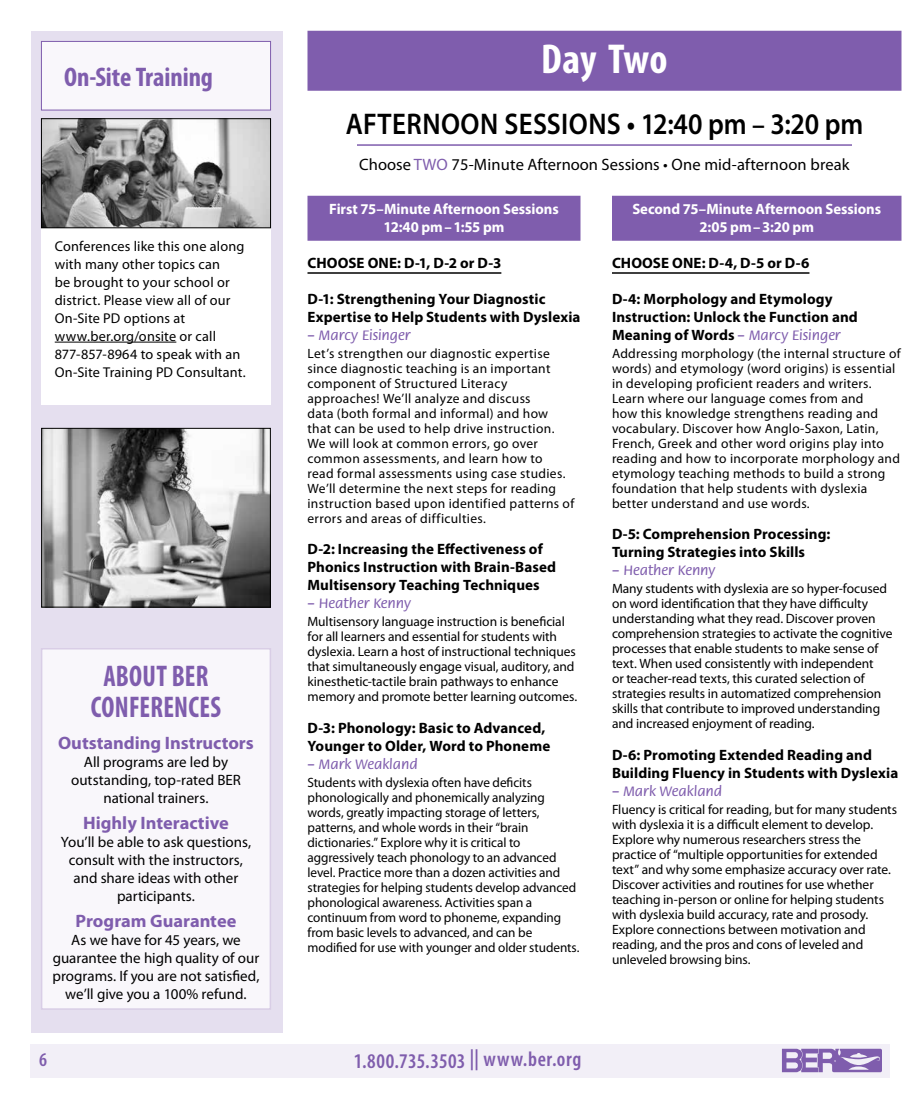
<style>
.page{position:relative;width:918px;height:1107px;background:#fff}
.page>*{position:absolute;margin:0;border:0;box-sizing:border-box;transform-origin:0 0}
.t1{font:700 condensed 42px "Myriad Pro";color:#fff}
.t2{font:600 30px "Myriad Pro";letter-spacing:.01em;color:#000;scale:.9 1}
.t3{font:700 condensed 30px/31.5px "Myriad Pro";letter-spacing:.01em;color:#7f5dad;text-align:center;scale:.9 1}
.t4{font:700 condensed 27px "Myriad Pro";color:#7f5dad}
.t5{font:600 condensed 21px "Myriad Pro";letter-spacing:.03em;color:#7f5dad}
.t6{font:600 condensed 19.5px "Myriad Pro";color:#7f5dad}
.t7{font:700 18px "Myriad Pro";color:#7f5dad}
.t8{font:16.5px "Myriad Pro";letter-spacing:.005em;color:#000}
.t9{font:700 15px/18px "Myriad Pro";letter-spacing:.005em;color:#000}
.t10{font:15px/18px "Myriad Pro";color:#000;text-align:center}
.t11{font:700 15px/18px "Myriad Pro";letter-spacing:-.005em;color:#fff;text-align:center}
.t12{font:500 15px "Flora Std";color:#7f5dad}
.t13{font:14.25px/18px "Myriad Pro";letter-spacing:.01em;color:#000}
.t14{font:13.5px/15px "Myriad Pro";letter-spacing:-.005em;color:#000}
.t15{font:13.5px/15px "Myriad Pro";letter-spacing:.02em;color:#000}
.t16{font:13.5px/15px "Myriad Pro";letter-spacing:.025em;color:#000}
.s1{font-size:28.5px}
.s2{color:#7f5dad}
.s3{font-family:"Flora Std";font-weight:500;color:#7f5dad}
</style>
<div class="page">
<div style="left:308px;top:31px;width:594px;height:60px;background:#7f5dad"></div>
<hr style="left:357px;top:144px;width:495px;height:2px;background:#7f5dad">
<div style="left:308px;top:196px;width:272px;height:45px;background:#7f5dad"></div>
<hr style="left:308px;top:272px;width:193px;height:2px;background:#000">
<div style="left:612px;top:196px;width:290px;height:45px;background:#7f5dad"></div>
<hr style="left:612px;top:272px;width:197px;height:2px;background:#000">
<div style="left:32px;top:32px;width:252px;height:1002px;background:#e5dfef"></div>
<div style="left:41px;top:41px;width:230px;height:69px;background:#f9f7fb"></div>
<div style="left:41px;top:41px;width:230px;height:69px;border:1px solid #7f5dad"></div>
<div style="left:41px;top:226px;width:230px;height:179px;background:#fff"></div>
<hr style="left:55px;top:342px;width:121px;height:1px;background:#000">
<img style="left:43px;top:120px;width:226px;height:106px">
<div style="left:41px;top:118px;width:230px;height:110px;border:1px solid #000"></div>
<div style="left:42px;top:649px;width:228px;height:360px;background:#f9f7fb"></div>
<div style="left:41px;top:648px;width:230px;height:362px;border:2px solid #d9cee6"></div>
<img style="left:43px;top:430px;width:226px;height:176px">
<div style="left:41px;top:428px;width:230px;height:180px;border:1px solid #000"></div>
<div style="left:30px;top:1044px;width:860px;height:33px;background:#f2eff7"></div>
<svg style="left:782px;top:1049px;width:100px;height:23px"></svg>
<h3 class="t4" style="left:64px;top:60px;width:150px">On‑Site Training</h3>
<p class="t13" style="left:55px;top:237px;width:193px">Conferences like this one along with many other topics can<br>be brought to your school or district. Please view all of our<br>On-Site PD options at www.ber.org/onsite or call<br>877‑857‑8964 to speak with an<br>On‑Site Training PD Consultant.</p>
<h2 class="t3" style="left:91px;top:659px;width:146px">ABOUT BER<br>CONFERENCES</h2>
<h3 class="t7" style="left:58px;top:731px;width:197px">Outstanding Instructors</h3>
<p class="t10" style="left:71px;top:753px;width:171px">All programs are led by outstanding, top-rated BER national trainers.</p>
<h3 class="t7" style="left:83px;top:811px;width:147px">Highly Interactive</h3>
<p class="t10" style="left:61px;top:833px;width:192px">You’ll be able to ask questions, consult with the instructors, and share ideas with other participants.</p>
<h3 class="t7" style="left:76px;top:909px;width:162px">Program Guarantee</h3>
<p class="t10" style="left:52px;top:931px;width:209px">As we have for 45 years, we guarantee the high quality of our programs. If you are not satisfied, we’ll give you a 100% refund.</p>
<h1 class="t1" style="left:541px;top:33px;width:128px">Day Two</h1>
<h2 class="t2" style="left:346px;top:104px;width:576px">AFTERNOON SESSIONS • 12:40 pm <span class="s1">–</span> 3:20 pm</h2>
<p class="t8" style="left:359px;top:154px;width:492px">Choose <span class="s2">TWO</span> 75-Minute Afternoon Sessions • One mid-afternoon break</p>
<p class="t11" style="left:329px;top:199px;width:231px">First 75–Minute Afternoon Sessions<br>12:40 pm–1:55 pm</p>
<p class="t9" style="left:308px;top:253px;width:195px">CHOOSE ONE: D-1, D-2 or D-3</p>
<p class="t9" style="left:308px;top:289px;width:274px">D‑1: Strengthening Your Diagnostic<br>Expertise to Help Students with Dyslexia</p>
<p class="t12" style="left:308px;top:327px;width:104px">– Marcy Eisinger</p>
<p class="t16" style="left:308px;top:346px;width:268px">Let’s strengthen our diagnostic expertise since diagnostic teaching is an important component of Structured Literacy approaches! We’ll analyze and discuss<br>data (both formal and informal) and how that can be used to help drive instruction.<br>We will look at common errors, go over common assessments, and learn how to<br>read formal assessments using case studies.<br>We’ll determine the next steps for reading instruction based upon identified patterns of errors and areas of difficulties.</p>
<p class="t9" style="left:308px;top:540px;width:250px">D‑2: Increasing the Effectiveness of<br>Phonics Instruction with Brain-Based<br>Multisensory Teaching Techniques</p>
<p class="t12" style="left:308px;top:596px;width:105px">– Heather Kenny</p>
<p class="t14" style="left:308px;top:614px;width:271px">Multisensory language instruction is beneficial for all learners and essential for students with dyslexia. Learn a host of instructional techniques that simultaneously engage visual, auditory, and kinesthetic-tactile brain pathways to enhance memory and promote better learning outcomes.</p>
<p class="t9" style="left:308px;top:718px;width:244px">D-3: Phonology: Basic to Advanced,<br>Younger to Older, Word to Phoneme</p>
<p class="t12" style="left:308px;top:756px;width:112px">– Mark Weakland</p>
<p class="t14" style="left:308px;top:775px;width:274px">Students with dyslexia often have deficits phonologically and phonemically analyzing words, greatly impacting storage of letters, patterns, and whole words in their “brain dictionaries.” Explore why it is critical to aggressively teach phonology to an advanced level. Practice more than a dozen activities and strategies for helping students develop advanced phonological awareness. Activities span a continuum from word to phoneme, expanding from basic levels to advanced, and can be modified for use with younger and older students.</p>
<p class="t11" style="left:632px;top:199px;width:250px">Second 75–Minute Afternoon Sessions<br>2:05 pm–3:20 pm</p>
<p class="t9" style="left:612px;top:253px;width:199px">CHOOSE ONE: D-4, D-5 or D-6</p>
<p class="t9" style="left:612px;top:289px;width:247px">D‑4: Morphology and Etymology<br>Instruction: Unlock the Function and<br>Meaning of Words <span class="s3">– Marcy Eisinger</span></p>
<p class="t15" style="left:612px;top:346px;width:290px">Addressing morphology (the internal structure of words) and etymology (word origins) is essential in developing proficient readers and writers.<br>Learn where our language comes from and<br>how this knowledge strengthens reading and vocabulary. Discover how Anglo-Saxon, Latin, French, Greek and other word origins play into reading and how to incorporate morphology and etymology teaching methods to build a strong foundation that help students with dyslexia better understand and use words.</p>
<p class="t9" style="left:612px;top:525px;width:220px">D‑5: Comprehension Processing:<br>Turning Strategies into Skills</p>
<p class="t12" style="left:612px;top:563px;width:105px">– Heather Kenny</p>
<p class="t14" style="left:612px;top:581px;width:282px">Many students with dyslexia are so hyper-focused on word identification that they have difficulty understanding what they read. Discover proven comprehension strategies to activate the cognitive processes that enable students to make sense of text. When used consistently with independent<br>or teacher-read texts, this curated selection of strategies results in automatized comprehension skills that contribute to improved understanding and increased enjoyment of reading.</p>
<p class="t9" style="left:612px;top:745px;width:288px">D‑6: Promoting Extended Reading and<br>Building Fluency in Students with Dyslexia</p>
<p class="t12" style="left:612px;top:783px;width:112px">– Mark Weakland</p>
<p class="t14" style="left:612px;top:802px;width:287px">Fluency is critical for reading, but for many students with dyslexia it is a difficult element to develop.<br>Explore why numerous researchers stress the practice of “multiple opportunities for extended text” and why some emphasize accuracy over rate.<br>Discover activities and routines for use whether teaching in-person or online for helping students with dyslexia build accuracy, rate and prosody.<br>Explore connections between motivation and reading, and the pros and cons of leveled and unleveled browsing bins.</p>
<h3 class="t6" style="left:39px;top:1048px;width:9px">6</h3>
<h3 class="t5" style="left:354px;top:1048px;width:229px">1.800.735.3503 || www.ber.org</h3>
</div>
